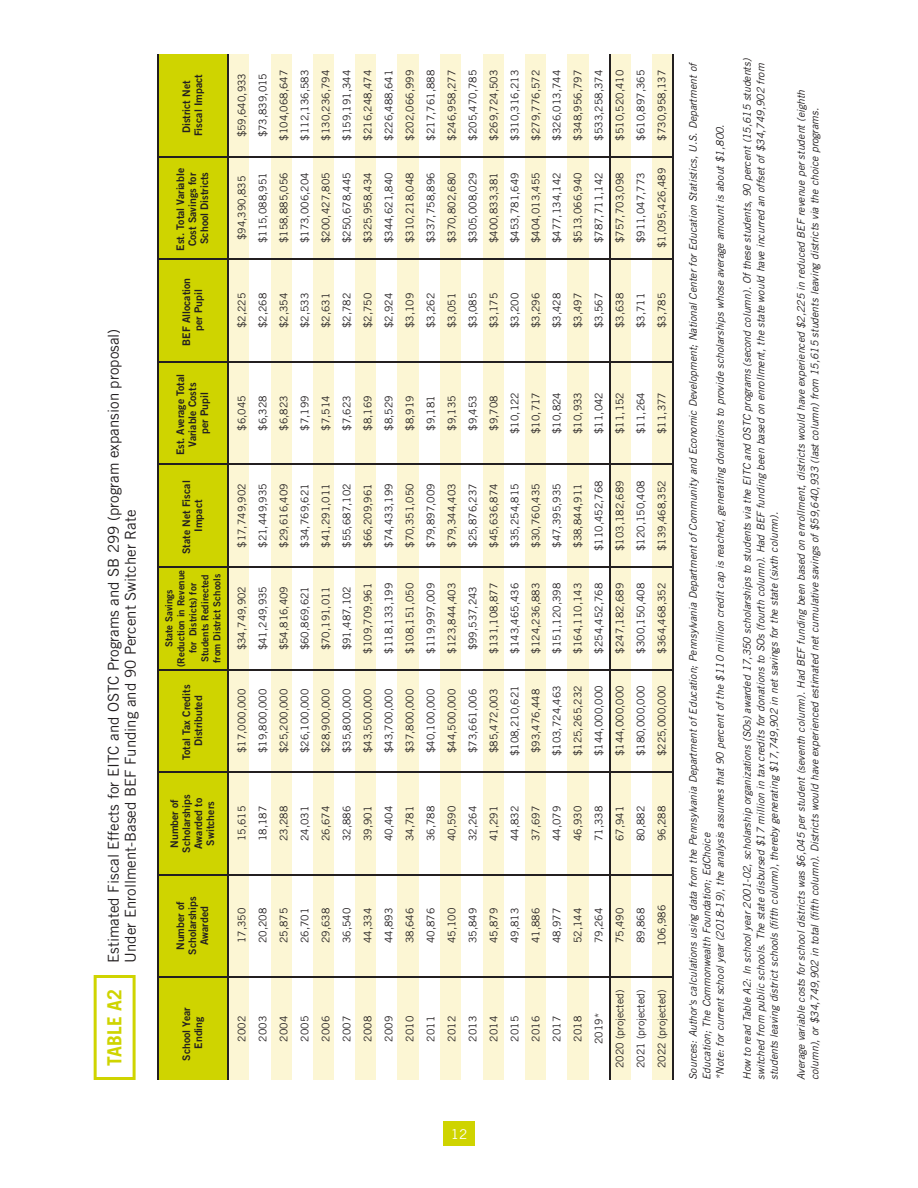
<style>
.page{position:relative;width:918px;height:1188px;background:#fff}
.page>*{position:absolute;margin:0;border:0;box-sizing:border-box;transform-origin:0 0}
.t1{font:700 19.5px "Trade Gothic LT Std";color:#cfd400}
.t2{font:15px/17.2px "Trade Gothic LT Std";color:#231f20}
.t3{font:13.5px "Trade Gothic LT Std";color:#fff}
.t4{font:10.5px/21px "Trade Gothic LT Std";color:#231f20;text-align:center}
.t5{font:italic 10.5px/13.5px "Trade Gothic LT Std";color:#231f20}
.t6{font:10.5px/12px "Trade Gothic LT Std Bd 2";color:#231f20;text-align:center}
.t7{font:9.75px/12px "Trade Gothic LT Std Bd 2";color:#231f20;text-align:center}
</style>
<div class="page">
<div style="left:443px;top:1122px;width:32px;height:24px;background:#cfd400"></div>
<div style="left:158px;top:54px;width:70px;height:1026px;background:#cfd400"></div>
<div style="left:228px;top:54px;width:21px;height:1026px;background:#fcf6d4"></div>
<div style="left:271px;top:54px;width:21px;height:1026px;background:#fcf6d4"></div>
<div style="left:313px;top:54px;width:21px;height:1026px;background:#fcf6d4"></div>
<div style="left:355px;top:54px;width:21px;height:1026px;background:#fcf6d4"></div>
<div style="left:398px;top:54px;width:21px;height:1026px;background:#fcf6d4"></div>
<div style="left:440px;top:54px;width:21px;height:1026px;background:#fcf6d4"></div>
<div style="left:483px;top:54px;width:21px;height:1026px;background:#fcf6d4"></div>
<div style="left:525px;top:54px;width:21px;height:1026px;background:#fcf6d4"></div>
<div style="left:567px;top:54px;width:21px;height:1026px;background:#fcf6d4"></div>
<div style="left:610px;top:54px;width:21px;height:1026px;background:#fcf6d4"></div>
<div style="left:652px;top:54px;width:21px;height:1026px;background:#fcf6d4"></div>
<hr style="left:228px;top:54px;width:1px;height:1026px;background:#231f20">
<hr style="left:673px;top:54px;width:1px;height:1026px;background:#231f20">
<hr style="left:609px;top:54px;width:1px;height:1026px;background:#231f20">
<hr style="left:157px;top:54px;width:1px;height:1026px;background:#231f20">
<svg style="left:94px;top:975px;width:42px;height:105px"></svg>
<hr style="left:158px;top:772px;width:515px;height:1px;background:#231f20">
<hr style="left:158px;top:361px;width:515px;height:1px;background:#231f20">
<hr style="left:158px;top:874px;width:515px;height:1px;background:#231f20">
<hr style="left:158px;top:669px;width:515px;height:1px;background:#231f20">
<hr style="left:158px;top:464px;width:515px;height:1px;background:#231f20">
<hr style="left:158px;top:259px;width:515px;height:1px;background:#231f20">
<hr style="left:158px;top:977px;width:515px;height:1px;background:#231f20">
<hr style="left:158px;top:566px;width:515px;height:2px;background:#231f20">
<hr style="left:158px;top:156px;width:515px;height:1px;background:#231f20">
<p class="t2" style="left:105px;top:963px;width:636px;rotate:-90deg">Estimated Fiscal Effects for EITC and OSTC Programs and SB 299 (program expansion proposal)<br>Under Enrollment-Based BEF Funding and 90 Percent Switcher Rate</p>
<p class="t1" style="left:102px;top:1066px;width:78px;rotate:-90deg">TABLE A2</p>
<p class="t6" style="left:180px;top:136px;width:64px;text-align:left;rotate:-90deg">District Net<br>Fiscal Impact</p>
<p class="t6" style="left:174px;top:251px;width:84px;rotate:-90deg">Est. Total Variable<br>Cost Savings for<br>School Districts</p>
<p class="t6" style="left:180px;top:346px;width:69px;rotate:-90deg">BEF Allocation per Pupil</p>
<p class="t6" style="left:174px;top:455px;width:83px;rotate:-90deg">Est. Average Total<br>Variable Costs<br>per Pupil</p>
<p class="t6" style="left:180px;top:554px;width:75px;rotate:-90deg">State Net Fiscal<br>Impact</p>
<p class="t7" style="left:163px;top:667px;width:98px;rotate:-90deg">State Savings (Reduction in Revenue for Districts) for<br>Students Redirected from District Schools</p>
<p class="t6" style="left:180px;top:760px;width:77px;rotate:-90deg">Total Tax Credits<br>Distributed</p>
<p class="t6" style="left:168px;top:853px;width:60px;rotate:-90deg">Number of<br>Scholarships<br>Awarded to<br>Switchers</p>
<p class="t4" style="left:231px;top:141px;width:72px;rotate:-90deg">$59,640,933 $73,839,015 $104,068,647 $112,136,583 $130,236,794 $159,191,344 $216,248,474 $226,488,641 $202,066,999 $217,761,888 $246,958,277 $205,470,785 $269,724,503 $310,316,213 $279,776,572 $326,013,744 $348,956,797 $533,258,374 $510,520,410 $610,897,365 $730,958,137</p>
<p class="t4" style="left:231px;top:248px;width:82px;rotate:-90deg">$94,390,835 $115,088,951 $158,885,056 $173,006,204 $200,427,805 $250,678,445 $325,958,434 $344,621,840 $310,218,048 $337,758,896 $370,802,680 $305,008,029 $400,833,381 $453,781,649 $404,013,455 $477,134,142 $513,066,940 $787,711,142 $757,703,098 $911,047,773 $1,095,426,489</p>
<p class="t4" style="left:231px;top:328px;width:37px;text-align:justify;rotate:-90deg">$2,225 $2,268 $2,354 $2,533 $2,631 $2,782 $2,750 $2,924 $3,109 $3,262 $3,051 $3,085 $3,175 $3,200 $3,296 $3,428 $3,497 $3,567 $3,638 $3,711 $3,785</p>
<p class="t4" style="left:231px;top:434px;width:43px;rotate:-90deg">$6,045 $6,328 $6,823 $7,199 $7,514 $7,623 $8,169 $8,529 $8,919 $9,181 $9,135 $9,453 $9,708 $10,122 $10,717 $10,824 $10,933 $11,042 $11,152 $11,264 $11,377</p>
<p class="t4" style="left:231px;top:551px;width:72px;rotate:-90deg">$17,749,902 $21,449,935 $29,616,409 $34,769,621 $41,291,011 $55,687,102 $66,209,961 $74,433,199 $70,351,050 $79,897,009 $79,344,403 $25,876,237 $45,636,874 $35,254,815 $30,760,435 $47,395,935 $38,844,911 $110,452,768 $103,182,689 $120,150,408 $139,468,352</p>
<p class="t4" style="left:231px;top:654px;width:72px;rotate:-90deg">$34,749,902 $41,249,935 $54,816,409 $60,869,621 $70,191,011 $91,487,102 $109,709,961 $118,133,199 $108,151,050 $119,997,009 $123,844,403 $99,537,243 $131,108,877 $143,465,436 $124,236,883 $151,120,398 $164,110,143 $254,452,768 $247,182,689 $300,150,408 $364,468,352</p>
<p class="t4" style="left:231px;top:756px;width:72px;rotate:-90deg">$17,000,000 $19,800,000 $25,200,000 $26,100,000 $28,900,000 $35,800,000 $43,500,000 $43,700,000 $37,800,000 $40,100,000 $44,500,000 $73,661,006 $85,472,003 $108,210,621 $93,476,448 $103,724,463 $125,265,232 $144,000,000 $144,000,000 $180,000,000 $225,000,000</p>
<p class="t4" style="left:231px;top:841px;width:37px;text-align:justify;rotate:-90deg">15,615<br>18,187<br>23,288<br>24,031<br>26,674<br>32,886<br>39,901<br>40,404<br>34,781<br>36,788<br>40,590<br>32,264<br>41,291<br>44,832<br>37,697<br>44,079<br>46,930<br>71,338<br>67,941<br>80,882<br>96,288</p>
<p class="t6" style="left:174px;top:955px;width:60px;rotate:-90deg">Number of<br>Scholarships<br>Awarded</p>
<p class="t6" style="left:180px;top:1061px;width:55px;rotate:-90deg">School Year<br>Ending</p>
<p class="t4" style="left:231px;top:946px;width:43px;rotate:-90deg">17,350<br>20,208<br>25,875<br>26,701<br>29,638<br>36,540<br>44,334<br>44,893<br>38,646<br>40,876<br>45,100<br>35,849<br>45,879<br>49,813<br>41,886<br>48,977<br>52,144<br>79,264<br>75,490<br>89,868<br>106,986</p>
<p class="t4" style="left:231px;top:1068px;width:80px;rotate:-90deg">2002<br>2003<br>2004<br>2005<br>2006<br>2007<br>2008<br>2009<br>2010<br>2011<br>2012<br>2013<br>2014<br>2015<br>2016<br>2017<br>2018<br>2019*<br>2020 (projected)<br>2021 (projected)<br>2022 (projected)</p>
<p class="t3" style="left:451px;top:1126px;width:18px">12</p>
<p class="t5" style="left:687px;top:1080px;width:1019px;rotate:-90deg">Sources: Author's calculations using data from the Pennsylvania Department of Education; Pennsylvania Department of Community and Economic Development; National Center for Education Statistics, U.S. Department of<br>Education; The Commonwealth Foundation; EdChoice<br>*Note: for current school year (2018-19), the analysis assumes that 90 percent of the $110 million credit cap is reached, generating donations to provide scholarships whose average amount is about $1,800.</p>
<p class="t5" style="left:741px;top:1080px;width:1023px;rotate:-90deg">How to read Table A2: In school year 2001-02, scholarship organizations (SOs) awarded 17,350 scholarships to students via the EITC and OSTC programs (second column). Of these students, 90 percent (15,615 students) switched from public schools. The state disbursed $17 million in tax credits for donations to SOs (fourth column). Had BEF funding been based on enrollment, the state would have incurred an offset of $34,749,902 from students leaving district schools (fifth column), thereby generating $17,749,902 in net savings for the state (sixth column).</p>
<p class="t5" style="left:795px;top:1080px;width:992px;rotate:-90deg">Average variable costs for school districts was $6,045 per student (seventh column). Had BEF funding been based on enrollment, districts would have experienced $2,225 in reduced BEF revenue per student (eighth column), or $34,749,902 in total (fifth column). Districts would have experienced estimated net cumulative savings of $59,640,933 (last column) from 15,615 students leaving districts via the choice programs.</p>
</div>
